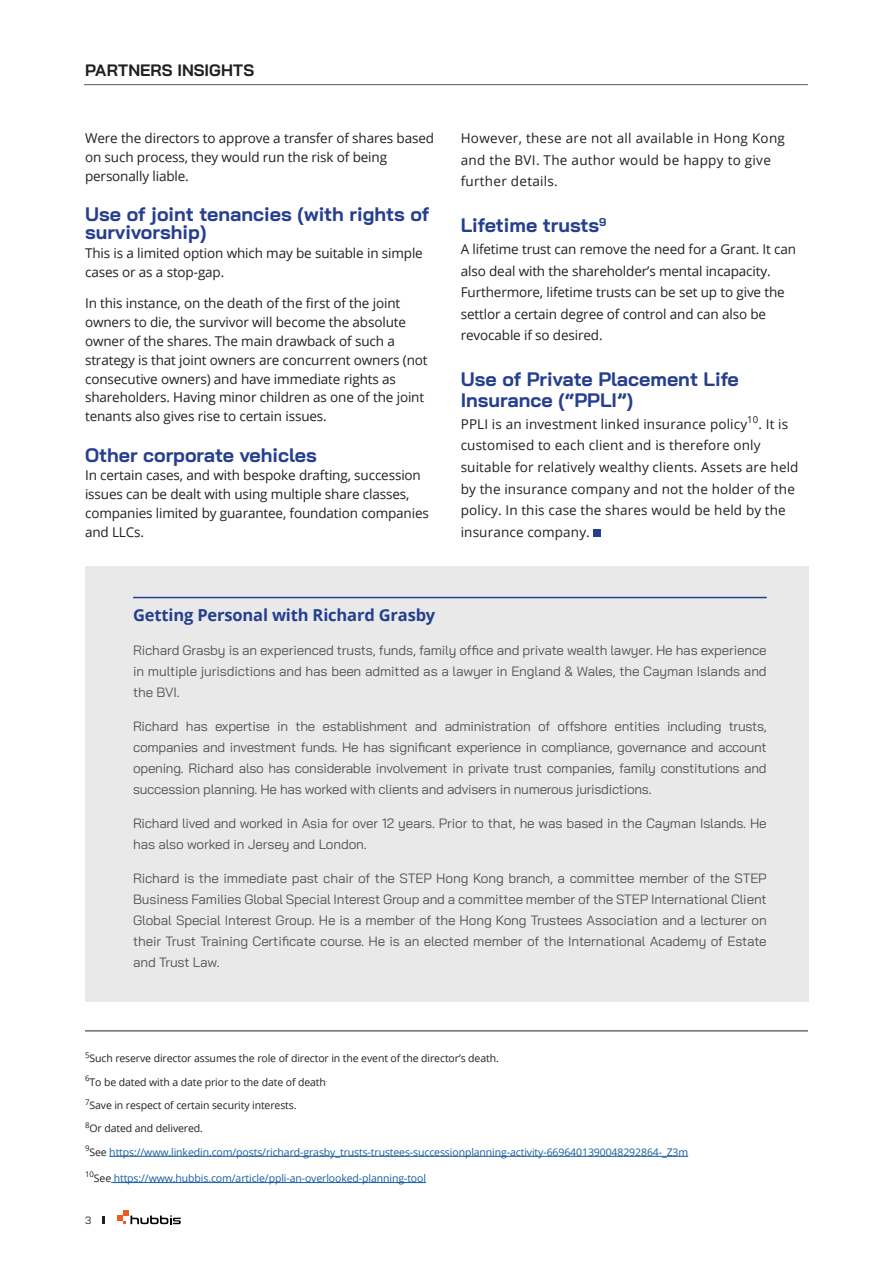
<style>
.page{position:relative;width:893px;height:1263px;background:#fff}
.page>*{position:absolute;margin:0;border:0;box-sizing:border-box;transform-origin:0 0}
.t1{font:700 19.5px/18px "Bai Jamjuree";color:#253f8e}
.t2{font:700 16.5px "Open Sans";letter-spacing:-.01em;color:#253f8e}
.t3{font:700 16.5px "Bai Jamjuree";letter-spacing:.005em;color:#231f20}
.t4{font:13.5px/21px "Bai Jamjuree";letter-spacing:-.01em;color:#535355;text-align:justify}
.t5{font:13.5px/18.8px "Open Sans";letter-spacing:-.01em;color:#231f20}
.t6{font:13.5px/21.6px "Open Sans";letter-spacing:.01em;color:#231f20}
.t7{font:13.5px/21.6px "Open Sans";letter-spacing:.02em;color:#231f20}
.t8{font:10.5px "Open Sans";letter-spacing:-.01em;color:#175d9e}
.t9{font:10.5px "Open Sans";letter-spacing:-.01em;color:#231f20}
.t10{font:10.5px "Bai Jamjuree";color:#231f20}
.s1{color:#231f20}
</style>
<div class="page">
<div style="left:594px;top:529px;width:7px;height:8px;background:#253f8e"></div>
<hr style="left:109px;top:1156px;width:579px;height:1px;background:#175d9e">
<hr style="left:111px;top:1182px;width:315px;height:1px;background:#175d9e">
<hr style="left:85px;top:1030px;width:723px;height:1px;background:#231f20">
<div style="left:85px;top:565px;width:724px;height:436px;background:#e9e9e9"></div>
<hr style="left:133px;top:597px;width:634px;height:1px;background:#253f8e">
<hr style="left:84px;top:84px;width:724px;height:1px;background:#57585a">
<svg style="left:117px;top:1210px;width:64px;height:14px"></svg>
<svg style="left:102px;top:1216px;width:2px;height:8px"></svg>
<p class="t3" style="left:85px;top:60px;width:171px">PARTNERS INSIGHTS</p>
<p class="t5" style="left:85px;top:129px;width:351px">Were the directors to approve a transfer of shares based on such process, they would run the risk of being personally liable.</p>
<h1 class="t1" style="left:85px;top:205px;width:346px">Use of joint tenancies (with rights of survivorship)</h1>
<p class="t5" style="left:85px;top:243px;width:339px">This is a limited option which may be suitable in simple cases or as a stop-gap.</p>
<p class="t5" style="left:85px;top:294px;width:344px">In this instance, on the death of the first of the joint owners to die, the survivor will become the absolute owner of the shares. The main drawback of such a strategy is that joint owners are concurrent owners (not consecutive owners) and have immediate rights as shareholders. Having minor children as one of the joint tenants also gives rise to certain issues.</p>
<h1 class="t1" style="left:85px;top:446px;width:233px">Other corporate vehicles</h1>
<p class="t5" style="left:85px;top:466px;width:345px">In certain cases, and with bespoke drafting, succession issues can be dealt with using multiple share classes, companies limited by guarantee, foundation companies and LLCs.</p>
<p class="t7" style="left:461px;top:127px;width:326px">However, these are not all available in Hong Kong and the BVI. The author would be happy to give further details.</p>
<h1 class="t1" style="left:461px;top:217px;width:147px">Lifetime trusts<sup>9</sup></h1>
<p class="t5" style="left:461px;top:238px;width:337px;line-height:21.6px">A lifetime trust can remove the need for a Grant. It can also deal with the shareholder’s mental incapacity.<br>Furthermore, lifetime trusts can be set up to give the settlor a certain degree of control and can also be revocable if so desired.</p>
<h1 class="t1" style="left:461px;top:369px;width:280px;line-height:20.9px">Use of Private Placement Life<br>Insurance (“PPLI”)</h1>
<p class="t6" style="left:461px;top:413px;width:339px">PPLI is an investment linked insurance policy<sup>10</sup>. It is customised to each client and is therefore only suitable for relatively wealthy clients. Assets are held by the insurance company and not the holder of the policy. In this case the shares would be held by the insurance company.</p>
<p class="t2" style="left:133px;top:603px;width:304px">Getting Personal with Richard Grasby</p>
<p class="t4" style="left:133px;top:640px;width:635px">Richard Grasby is an experienced trusts, funds, family office and private wealth lawyer. He has experience in multiple jurisdictions and has been admitted as a lawyer in England &amp; Wales, the Cayman Islands and the BVI.</p>
<p class="t4" style="left:133px;top:716px;width:635px">Richard has expertise in the establishment and administration of offshore entities including trusts, companies and investment funds. He has significant experience in compliance, governance and account opening. Richard also has considerable involvement in private trust companies, family constitutions and succession planning. He has worked with clients and advisers in numerous jurisdictions.</p>
<p class="t4" style="left:133px;top:812px;width:635px">Richard lived and worked in Asia for over 12 years. Prior to that, he was based in the Cayman Islands. He has also worked in Jersey and London.</p>
<p class="t4" style="left:133px;top:867px;width:635px">Richard is the immediate past chair of the STEP Hong Kong branch, a committee member of the STEP Business Families Global Special Interest Group and a committee member of the STEP International Client Global Special Interest Group. He is a member of the Hong Kong Trustees Association and a lecturer on their Trust Training Certificate course. He is an elected member of the International Academy of Estate and Trust Law.</p>
<p class="t9" style="left:85px;top:1051px;width:415px"><sup>5</sup>Such reserve director assumes the role of director in the event of the director’s death.</p>
<p class="t9" style="left:85px;top:1075px;width:244px"><sup>6</sup>To be dated with a date prior to the date of death<sup>.</sup></p>
<p class="t9" style="left:85px;top:1098px;width:213px"><sup>7</sup>Save in respect of certain security interests.</p>
<p class="t9" style="left:85px;top:1121px;width:119px"><sup>8</sup>Or dated and delivered.</p>
<p class="t8" style="left:85px;top:1144px;width:605px"><sup>9</sup><span class="s1">See</span> https://www.linkedin.com/posts/richard-grasby_trusts-trustees-successionplanning-activity-6696401390048292864-_Z3m</p>
<p class="t8" style="left:85px;top:1171px;width:343px"><sup>10</sup><span class="s1">See</span> https://www.hubbis.com/article/ppli-an-overlooked-planning-tool</p>
<p class="t10" style="left:85px;top:1211px;width:8px">3</p>
</div>
